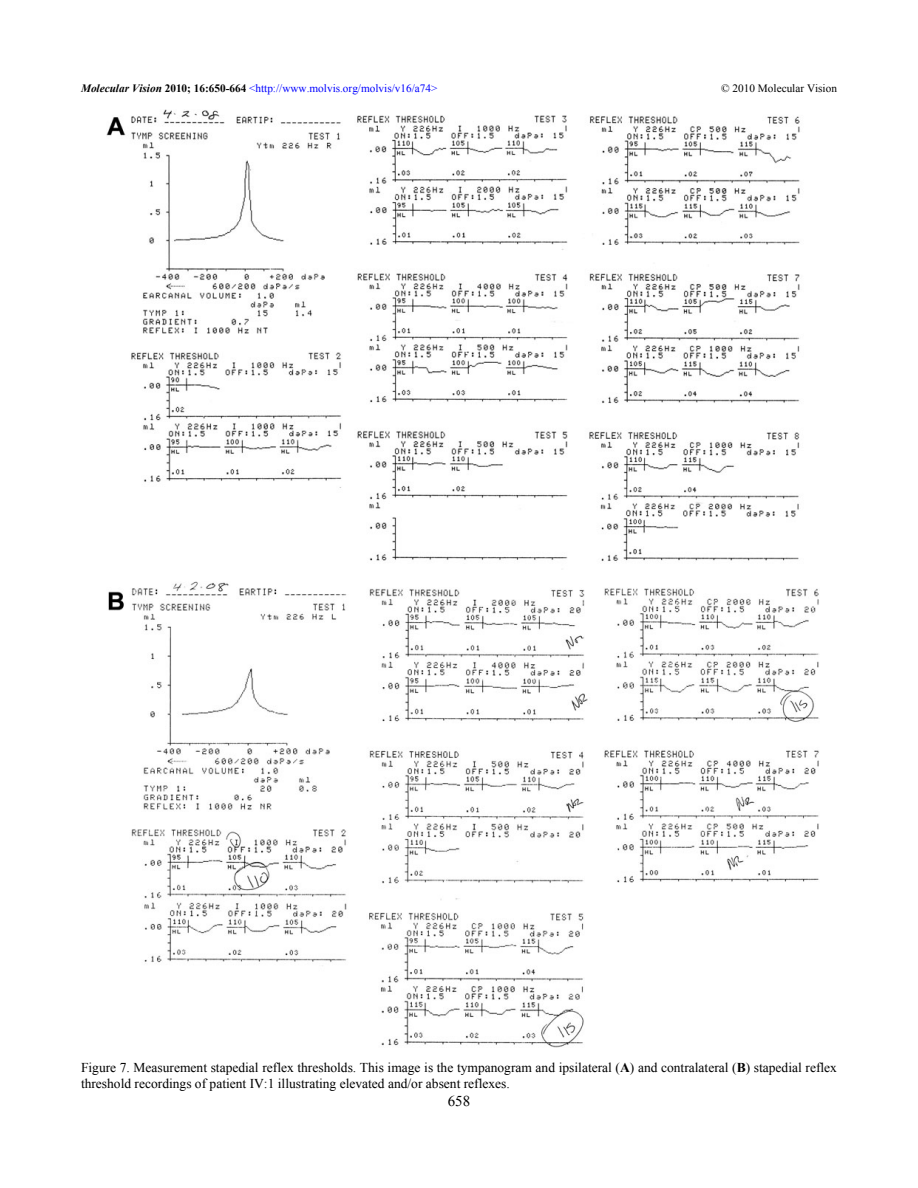
<style>
.page{position:relative;width:918px;height:1188px;background:#fff}
.page>*{position:absolute;margin:0;border:0;box-sizing:border-box;transform-origin:0 0}
.t1{font:15px "Times New Roman";color:#000}
.t2{font:13.5px/16.2px "Times New Roman";color:#000}
.t3{font:11.25px "Times New Roman";color:#00f}
.t4{font:11.25px "Times New Roman";color:#000}
.s1{font-weight:700;font-style:italic;color:#000}
.s2{font-weight:700;color:#000}
.s3{font-weight:700}
</style>
<div class="page">
<img style="left:106px;top:109px;width:713px;height:939px">
<p class="t3" style="left:81px;top:82px;width:358px"><span class="s1">Molecular Vision</span> <span class="s2">2010; 16:650-664</span> &lt;http://www.molvis.org/molvis/v16/a74&gt;</p>
<p class="t4" style="left:721px;top:82px;width:117px">© 2010 Molecular Vision</p>
<p class="t2" style="left:81px;top:1059px;width:757px">Figure 7. Measurement stapedial reflex thresholds. This image is the tympanogram and ipsilateral (<span class="s3">A</span>) and contralateral (<span class="s3">B</span>) stapedial reflex threshold recordings of patient IV:1 illustrating elevated and/or absent reflexes.</p>
<p class="t1" style="left:448px;top:1093px;width:24px">658</p>
</div>
